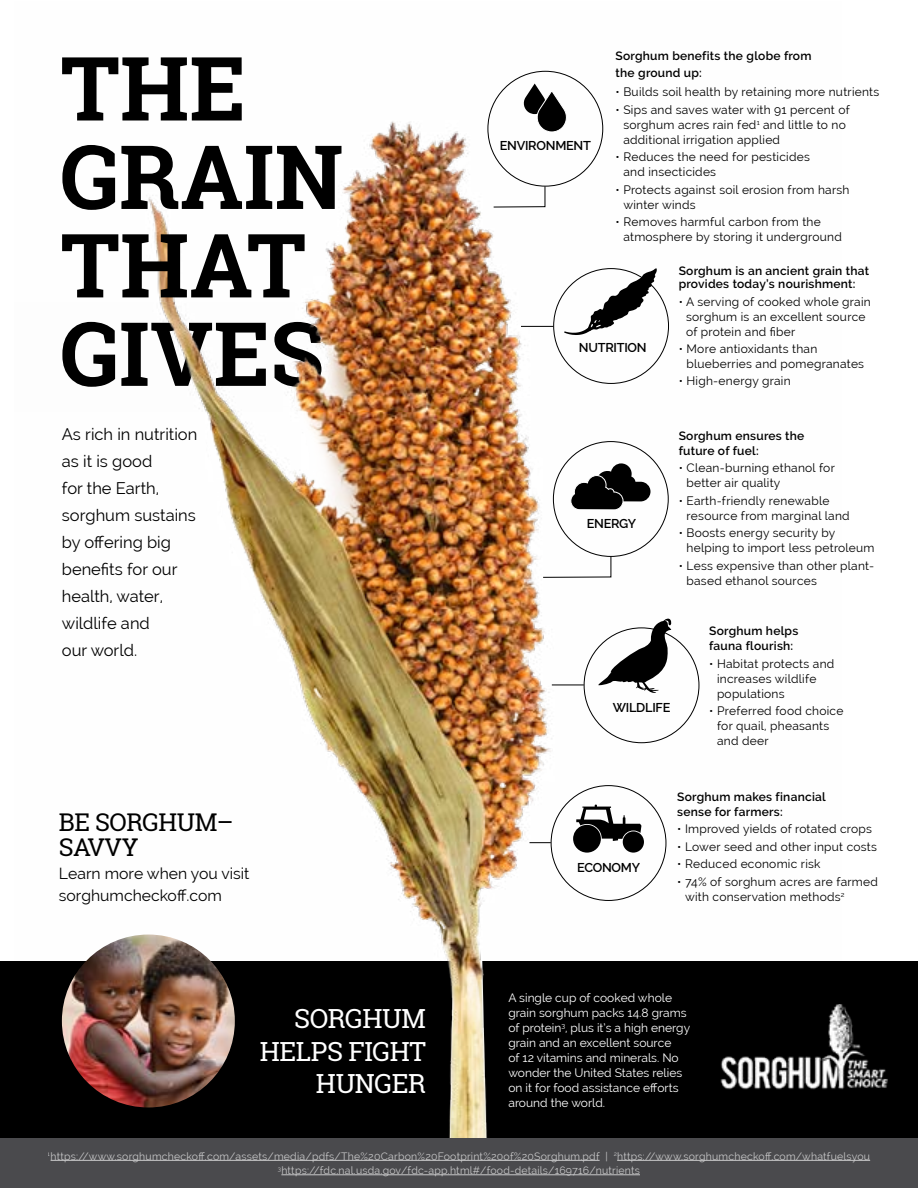
<style>
.page{position:relative;width:918px;height:1188px;background:#fff}
.page>*{position:absolute;margin:0;border:0;box-sizing:border-box;transform-origin:0 0}
.t1{font:700 88.65px/88.5px "Roboto Slab";color:#000}
.t2{font:26.4px/32.2px "Roboto Slab";letter-spacing:-.02em;color:#fff;text-align:right}
.t3{font:24.45px/24.8px "Roboto Slab";letter-spacing:-.02em;color:#000}
.t4{font:16.5px/27px "Raleway";color:#000}
.t5{font:15.75px/22.8px "Raleway";color:#000}
.t6{font:600 12.75px "Raleway";letter-spacing:-.02em;color:#000}
.t7{font:12px/15px "Raleway";letter-spacing:.02em;color:#000}
.t8{font:12px/15px "Raleway";color:#fff}
.t9{font:600 12px/15px "Raleway";letter-spacing:.02em;color:#000}
.t10{font:10.5px/14.4px "Raleway";letter-spacing:.02em;color:#fff;text-align:center}
</style>
<div class="page">
<div style="left:0;top:961px;width:918px;height:227px;background:#000"></div>
<img style="left:15px;top:70px;width:827px;height:1069px">
<svg style="left:598px;top:618px;width:74px;height:76px"></svg>
<img style="left:709px;top:1005px;width:179px;height:84px">
<hr style="left:552px;top:685px;width:32px;height:1px;background:#000">
<hr style="left:521px;top:326px;width:32px;height:1px;background:#000">
<svg style="left:493px;top:186px;width:53px;height:22px"></svg>
<svg style="left:542px;top:556px;width:70px;height:22px"></svg>
<svg style="left:570px;top:463px;width:81px;height:48px"></svg>
<svg style="left:530px;top:842px;width:21px;height:1px"></svg>
<svg style="left:522px;top:84px;width:46px;height:49px"></svg>
<img style="left:62px;top:935px;width:173px;height:172px;border-radius:86px">
<div style="left:0;top:1139px;width:918px;height:49px;background:#4a4a4d"></div>
<hr style="left:51px;top:1160px;width:549px;height:1px;background:#fff">
<hr style="left:617px;top:1160px;width:253px;height:1px;background:#fff">
<hr style="left:281px;top:1175px;width:359px;height:1px;background:#fff">
<img style="left:15px;top:302px;width:411px;height:110px">
<svg style="left:564px;top:268px;width:93px;height:67px"></svg>
<svg style="left:573px;top:805px;width:71px;height:48px"></svg>
<h1 class="t1" style="left:60px;top:43px;width:187px">THE</h1>
<h1 class="t1" style="left:60px;top:132px;width:284px">GRAIN<br>THAT<br>GIVES</h1>
<h3 class="t4" style="left:62px;top:420px;width:137px">As rich in nutrition as it is good<br>for the Earth, sorghum sustains by offering big benefits for our health, water, wildlife and<br>our world.</h3>
<h3 class="t3" style="left:59px;top:810px;width:176px">BE SORGHUM–<br>SAVVY</h3>
<h3 class="t5" style="left:59px;top:862px;width:192px">Learn more when you visit sorghumcheckoff.com</h3>
<h2 class="t2" style="left:260px;top:1002px;width:167px">SORGHUM<br>HELPS FIGHT<br>HUNGER</h2>
<p class="t9" style="left:616px;top:48px;width:197px;line-height:16.2px">Sorghum benefits the globe from the ground up:</p>
<p class="t7" style="left:616px;top:85px;width:265px">• Builds soil health by retaining more nutrients</p>
<p class="t7" style="left:623px;top:102px;width:228px;text-indent:-8px">• Sips and saves water with 91 percent of sorghum acres rain fed<sup>1</sup> and little to no additional irrigation applied</p>
<p class="t7" style="left:623px;top:150px;width:188px;text-indent:-8px">• Reduces the need for pesticides and insecticides</p>
<p class="t7" style="left:623px;top:182px;width:228px;text-indent:-8px">• Protects against soil erosion from harsh winter winds</p>
<p class="t7" style="left:623px;top:214px;width:220px;text-indent:-8px">• Removes harmful carbon from the atmosphere by storing it underground</p>
<p class="t9" style="left:679px;top:264px;width:192px;line-height:13.2px">Sorghum is an ancient grain that provides today’s nourishment:</p>
<p class="t7" style="left:686px;top:294px;width:186px;text-indent:-7px">• A serving of cooked whole grain sorghum is an excellent source of protein and fiber</p>
<p class="t7" style="left:687px;top:341px;width:179px;text-indent:-8px">• More antioxidants than blueberries and pomegranates</p>
<p class="t7" style="left:679px;top:374px;width:113px">• High-energy grain</p>
<p class="t6" style="left:500px;top:138px;width:93px">ENVIRONMENT</p>
<p class="t6" style="left:579px;top:341px;width:69px">NUTRITION</p>
<p class="t6" style="left:587px;top:516px;width:51px">ENERGY</p>
<p class="t9" style="left:679px;top:428px;width:127px">Sorghum ensures the future of fuel:</p>
<p class="t7" style="left:687px;top:461px;width:150px;text-indent:-8px">• Clean-burning ethanol for better air quality</p>
<p class="t7" style="left:687px;top:493px;width:165px;text-indent:-8px">• Earth-friendly renewable resource from marginal land</p>
<p class="t7" style="left:687px;top:525px;width:190px;text-indent:-8px">• Boosts energy security by helping to import less petroleum</p>
<p class="t7" style="left:687px;top:558px;width:189px;text-indent:-8px">• Less expensive than other plant&shy;based ethanol sources</p>
<p class="t6" style="left:613px;top:700px;width:59px">WILDLIFE</p>
<p class="t9" style="left:709px;top:624px;width:91px">Sorghum helps fauna flourish:</p>
<p class="t7" style="left:717px;top:656px;width:119px;text-indent:-8px">• Habitat protects and increases wildlife populations</p>
<p class="t7" style="left:717px;top:703px;width:128px;text-indent:-8px">• Preferred food choice for quail, pheasants and deer</p>
<p class="t6" style="left:577px;top:860px;width:65px">ECONOMY</p>
<p class="t9" style="left:677px;top:789px;width:150px">Sorghum makes financial sense for farmers:</p>
<p class="t7" style="left:677px;top:822px;width:196px">• Improved yields of rotated crops</p>
<p class="t7" style="left:677px;top:839px;width:201px">• Lower seed and other input costs</p>
<p class="t7" style="left:677px;top:857px;width:145px">• Reduced economic risk</p>
<p class="t7" style="left:685px;top:874px;width:194px;text-indent:-8px">• 74% of sorghum acres are farmed with conservation methods<sup>2</sup></p>
<p class="t8" style="left:508px;top:991px;width:183px">A single cup of cooked whole grain sorghum packs 14.8 grams of protein<sup>3</sup>, plus it’s a high energy grain and an excellent source<br>of 12 vitamins and minerals. No wonder the United States relies on it for food assistance efforts around the world.</p>
<p class="t10" style="left:48px;top:1149px;width:824px"><sup>1</sup>https://www.sorghumcheckoff.com/assets/media/pdfs/The%20Carbon%20Footprint%20of%20Sorghum.pdf | <sup>2</sup>https://www.sorghumcheckoff.com/whatfuelsyou<br><sup>3</sup>https://fdc.nal.usda.gov/fdc-app.html#/food-details/169716/nutrients</p>
</div>
